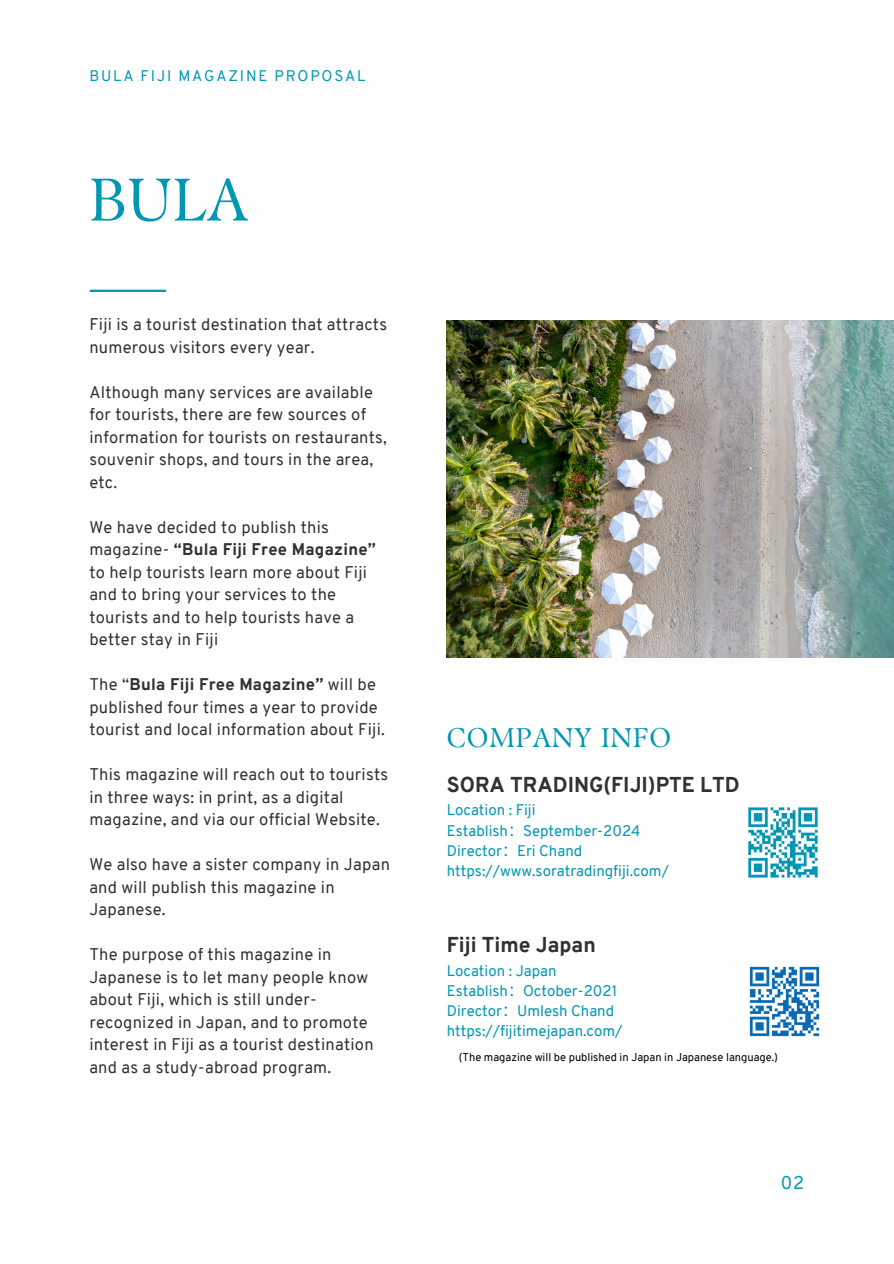
<style>
.page{position:relative;width:894px;height:1264px;background:#fff}
.page>*{position:absolute;margin:0;border:0;box-sizing:border-box;transform-origin:0 0}
.t1{font:60px "TY Serif D";color:#0097b2}
.t2{font:27px "TY Serif D";letter-spacing:.035em;color:#0097b2}
.t3{font:800 21px "Overpass";color:#343030}
.t4{font:18px "Overpass";color:#0097b2}
.t5{font:16.5px/22.5px "Overpass";letter-spacing:.015em;color:#343030}
.t6{font:15px/20.2px "Overpass";color:#0097b2}
.t7{font:15px "Overpass";letter-spacing:.12em;color:#0097b2}
.t8{font:11.1px "Overpass";color:#000}
.s1{font-weight:800}
.s2{font-family:"Noto Sans CJ Ksc"}
</style>
<div class="page">
<img style="left:446px;top:320px;width:447px;height:337px">
<hr style="left:90px;top:290px;width:75px;height:2px;background:#0097b2">
<img style="left:748px;top:807px;width:70px;height:71px">
<img style="left:749px;top:966px;width:71px;height:71px">
<h5 class="t7" style="left:89px;top:69px;width:277px">BULA FIJI MAGAZINE PROPOSAL</h5>
<p class="t1" style="left:89px;top:164px;width:160px">BULA</p>
<h6 class="t5" style="left:89px;top:314px;width:299px">Fiji is a tourist destination that attracts numerous visitors every year.</h6>
<h6 class="t5" style="left:89px;top:382px;width:299px">Although many services are available for tourists, there are few sources of information for tourists on restaurants, souvenir shops, and tours in the area, etc.</h6>
<h6 class="t5" style="left:89px;top:517px;width:288px">We have decided to publish this magazine- <span class="s1">“Bula Fiji Free Magazine” </span>to help tourists learn more about Fiji and to bring your services to the tourists and to help tourists have a better stay in Fiji</h6>
<h6 class="t5" style="left:89px;top:674px;width:297px">The “<span class="s1">Bula Fiji Free Magazine”</span> will be published four times a year to provide tourist and local information about Fiji.</h6>
<h6 class="t5" style="left:89px;top:764px;width:300px">This magazine will reach out to tourists in three ways: in print, as a digital magazine, and via our official Website.</h6>
<h6 class="t5" style="left:89px;top:854px;width:302px">We also have a sister company in Japan and will publish this magazine in<br>Japanese.</h6>
<h6 class="t5" style="left:89px;top:944px;width:286px">The purpose of this magazine in Japanese is to let many people know about Fiji, which is still under&shy;recognized in Japan, and to promote interest in Fiji as a tourist destination and as a study-abroad program.</h6>
<p class="t2" style="left:446px;top:721px;width:226px">COMPANY INFO</p>
<h2 class="t3" style="left:446px;top:776px;width:294px">SORA TRADING(FIJI)PTE LTD</h2>
<h3 class="t6" style="left:446px;top:801px;width:224px">Location : Fiji<br>Establish<span class="s2">：</span>September-2024<br>Director<span class="s2">：</span>Eri Chand https://www.soratradingfiji.com/</h3>
<h6 class="t3" style="left:446px;top:936px;width:150px">Fiji Time Japan</h6>
<p class="t6" style="left:446px;top:961px;width:177px">Location : Japan<br>Establish<span class="s2">：</span>October-2021<br>Director<span class="s2">：</span>Umlesh Chand https://fijitimejapan.com/</p>
<h4 class="t8" style="left:458px;top:1052px;width:321px">(The magazine will be published in Japan in Japanese language.)</h4>
<h1 class="t4" style="left:780px;top:1175px;width:25px">02</h1>
</div>
